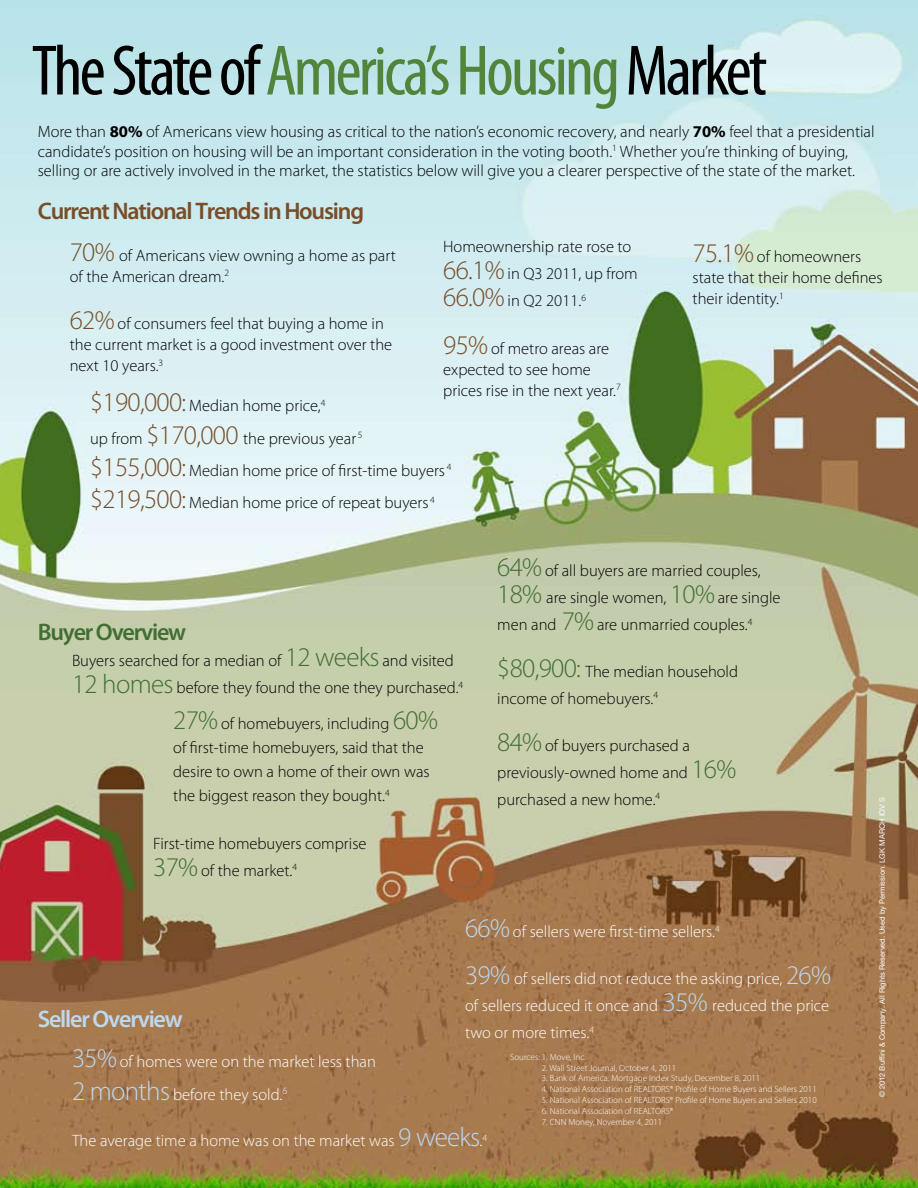
<style>
.page{position:relative;width:918px;height:1188px;background:#fff}
.page>*{position:absolute;margin:0;border:0;box-sizing:border-box;transform-origin:0 0}
.t1{font:condensed 72px "Myriad Pro";letter-spacing:-.04em;color:#000}
.t2{font:600 24px "Myriad Pro";letter-spacing:-.05em;color:#774d2a}
.t3{font:600 24px "Myriad Pro";letter-spacing:-.05em;color:#bdd8f1}
.t4{font:600 24px "Myriad Pro";letter-spacing:-.05em;color:#426e34}
.t5{font:300 16.5px/27px "Myriad Pro";color:#000}
.t6{font:300 16.5px/27px "Myriad Pro";color:#fff}
.t7{font:300 9px "Myriad Pro";color:#fff}
.t8{font:7.5px "Helvetica Neue";color:#fff}
.s1{color:#52853c}
.s2{font-weight:700}
.s3{font-size:27px;color:#774d2a}
.s4{font-size:27px;color:#426e34}
.s5{font-size:27px;color:#bdd8f1}
</style>
<div class="page">
<img style="left:0;top:0;width:918px;height:1188px">
<h1 class="t1" style="left:32px;top:27px;width:737px">The State of <span class="s1">America’s Housing</span> Market</h1>
<p class="t5" style="left:38px;top:121px;width:838px;line-height:19.8px">More than <span class="s2">80%</span> of Americans view housing as critical to the nation’s economic recovery, and nearly <span class="s2">70%</span> feel that a presidential candidate’s position on housing will be an important consideration in the voting booth.<sup>1</sup> Whether you’re thinking of buying, selling or are actively involved in the market, the statistics below will give you a clearer perspective of the state of the market.</p>
<h2 class="t2" style="left:38px;top:196px;width:328px">Current National Trends in Housing</h2>
<p class="t5" style="left:70px;top:245px;width:328px;line-height:21px"><span class="s3">70%</span> of Americans view owning a home as part of the American dream.<sup>2</sup></p>
<p class="t5" style="left:70px;top:313px;width:324px;line-height:21px"><span class="s3">62%</span> of consumers feel that buying a home in the current market is a good investment over the next 10 years.<sup>3</sup></p>
<p class="t5" style="left:90px;top:389px;width:363px;line-height:32.4px"><span class="s3">$190,000:</span> Median home price,<sup>4<br></sup>up from <span class="s3">$170,000</span> the previous year <sup>5 </sup><span class="s3">$155,000:</span> Median home price of first-time buyers <sup>4 </sup><span class="s3">$219,500:</span> Median home price of repeat buyers <sup>4</sup></p>
<p class="t5" style="left:443px;top:233px;width:196px">Homeownership rate rose to<br><span class="s3">66.1%</span> in Q3 2011, up from<br><span class="s3">66.0%</span> in Q2 2011.<sup>6</sup></p>
<p class="t5" style="left:443px;top:338px;width:179px;line-height:21px"><span class="s3">95%</span> of metro areas are expected to see home prices rise in the next year.<sup>7</sup></p>
<p class="t5" style="left:693px;top:246px;width:192px;line-height:21px"><span class="s3">75.1%</span> of homeowners state that their home defines their identity.<sup>1</sup></p>
<h2 class="t4" style="left:38px;top:616px;width:150px">Buyer Overview</h2>
<p class="t5" style="left:72px;top:647px;width:393px">Buyers searched for a median of <span class="s4">12 weeks</span> and visited<br><span class="s4">12 homes</span> before they found the one they purchased.<sup>4</sup></p>
<p class="t5" style="left:173px;top:712px;width:266px;line-height:24px"><span class="s4">27%</span> of homebuyers, including <span class="s4">60% </span>of first-time homebuyers, said that the desire to own a home of their own was the biggest reason they bought.<sup>4</sup></p>
<p class="t5" style="left:153px;top:830px;width:215px">First-time homebuyers comprise<br><span class="s4">37%</span> of the market.<sup>4</sup></p>
<p class="t5" style="left:497px;top:557px;width:285px"><span class="s4">64%</span> of all buyers are married couples,<br><span class="s4">18%</span> are single women, <span class="s4">10%</span> are single men and <span class="s4">7%</span> are unmarried couples.<sup>4</sup></p>
<p class="t5" style="left:497px;top:658px;width:242px"><span class="s4">$80,900:</span> The median household income of homebuyers.<sup>4</sup></p>
<p class="t5" style="left:497px;top:731px;width:241px"><span class="s4">84%</span> of buyers purchased a previously-owned home and <span class="s4">16% </span>purchased a new home.<sup>4</sup></p>
<p class="t6" style="left:465px;top:918px;width:256px"><span class="s5">66%</span> of sellers were first-time sellers.<sup>4</sup></p>
<p class="t6" style="left:465px;top:965px;width:367px;text-align:justify"><span class="s5">39%</span> of sellers did not reduce the asking price, <span class="s5">26% </span>of sellers reduced it once and <span class="s5">35%</span> reduced the price two or more times.<sup>4</sup></p>
<h2 class="t3" style="left:38px;top:1004px;width:146px">Seller Overview</h2>
<p class="t6" style="left:72px;top:1046px;width:305px;line-height:32.4px"><span class="s5">35%</span> of homes were on the market less than<br><span class="s5">2 months</span> before they sold.<sup>6</sup></p>
<p class="t6" style="left:72px;top:1127px;width:417px">The average time a home was on the market was <span class="s5">9 weeks</span>.<sup>4</sup></p>
<p class="t7" style="left:510px;top:1051px;width:77px">Sources: 1. Move, Inc.</p>
<p class="t7" style="left:542px;top:1062px;width:136px">2. Wall Street Journal, October 4, 2011</p>
<p class="t7" style="left:542px;top:1073px;width:220px">3. Bank of America: Mortgage Index Study, December 8, 2011</p>
<p class="t7" style="left:542px;top:1084px;width:276px">4. National Association of REALTORS® Profile of Home Buyers and Sellers 2011</p>
<p class="t7" style="left:542px;top:1095px;width:276px">5. National Association of REALTORS® Profile of Home Buyers and Sellers 2010</p>
<p class="t7" style="left:542px;top:1105px;width:133px">6. National Association of REALTORS®</p>
<p class="t7" style="left:542px;top:1116px;width:122px">7. CNN Money, November 4, 2011</p>
<p class="t8" style="left:878px;top:1097px;width:302px;rotate:-90deg">© 2012 Buffini &amp; Company. All Rights Reserved. Used by Permission. LGK MARCH IOV S</p>
</div>
